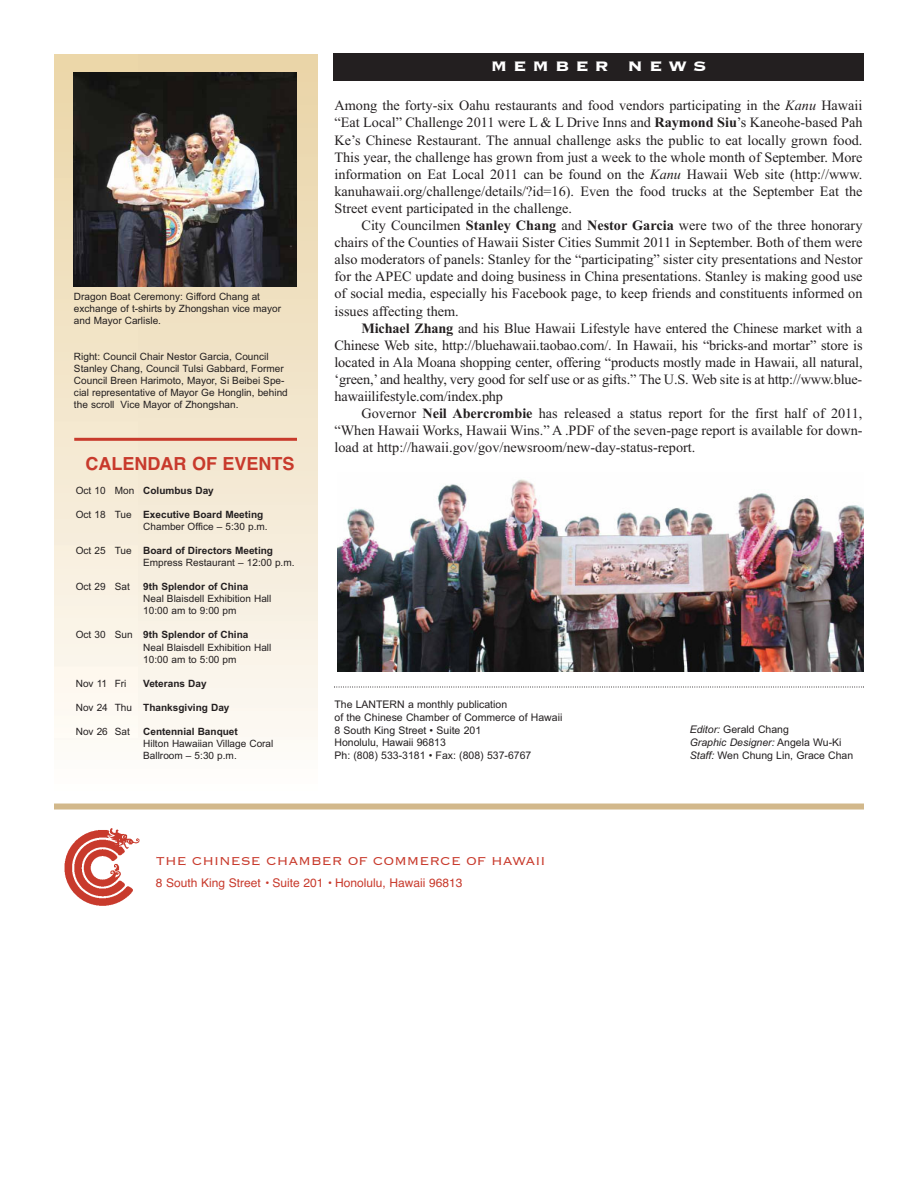
<style>
.page{position:relative;width:918px;height:1188px;background:#fff}
.page>*{position:absolute;margin:0;border:0;box-sizing:border-box;transform-origin:0 0}
.t1{font:700 18px "Helvetica";color:#c83a2c}
.t2{font:700 18px "Copperplate";letter-spacing:.305em;color:#fff;scale:1.1 1}
.t3{font:300 15px "Copperplate";color:#c83a2c}
.t4{font:14.25px/17.1px "Times New Roman";color:#231f20;text-align:justify}
.t5{font:12px "Helvetica";color:#c83a2c}
.t6{font:10.5px/12.6px "Arial";color:#231f20}
.t7{font:10.05px/12px "Arial";color:#231f20}
.t8{font:700 10.05px "Arial";color:#231f20}
.s1{font-weight:400}
.s2{font-weight:700}
.s3{font-style:italic}
</style>
<div class="page">
<div style="left:54px;top:54px;width:263px;height:736px;background:linear-gradient(to bottom,#e7d1a4,#fefcf9)"></div>
<img style="left:54px;top:54px;width:83px;height:683px">
<div style="left:54px;top:804px;width:810px;height:6px;background:#d2b88b"></div>
<img style="left:64px;top:828px;width:76px;height:78px">
<svg style="left:334px;top:686px;width:530px;height:2px"></svg>
<hr style="left:74px;top:438px;width:223px;height:3px;background:#c83a2c">
<img style="left:73px;top:73px;width:224px;height:214px">
<div style="left:333px;top:54px;width:531px;height:27px;background:#231f20"></div>
<img style="left:338px;top:479px;width:526px;height:193px">
<p class="t7" style="left:74px;top:291px;width:209px">Dragon Boat Ceremony: Gifford Chang at exchange of t-shirts by Zhongshan vice mayor and Mayor Carlisle.</p>
<p class="t7" style="left:74px;top:352px;width:215px">Right: Council Chair Nestor Garcia, Council Stanley Chang, Council Tulsi Gabbard, Former Council Breen Harimoto, Mayor, Si Beibei Spe&shy;cial representative of Mayor Ge Honglin, behind the scroll Vice Mayor of Zhongshan.</p>
<p class="t1" style="left:86px;top:457px;width:211px">CALENDAR OF EVENTS</p>
<p class="t8" style="left:76px;top:487px;width:140px"><span class="s1">Oct 10 Mon</span> Columbus Day</p>
<p class="t7" style="left:143px;top:509px;width:126px;text-indent:-67px">Oct 18 Tue <span class="s2">Executive Board Meeting<br></span>Chamber Office – 5:30 p.m.</p>
<p class="t7" style="left:143px;top:546px;width:153px;text-indent:-67px">Oct 25 Tue <span class="s2">Board of Directors Meeting<br></span>Empress Restaurant – 12:00 p.m.</p>
<p class="t7" style="left:76px;top:582px;width:56px">Oct 29 Sat</p>
<p class="t8" style="left:143px;top:583px;width:107px">9th Splendor of China</p>
<p class="t7" style="left:143px;top:594px;width:130px">Neal Blaisdell Exhibition Hall<br>10:00 am to 9:00 pm</p>
<p class="t7" style="left:143px;top:630px;width:130px;text-indent:-67px">Oct 30 Sun <span class="s2">9th Splendor of China<br></span>Neal Blaisdell Exhibition Hall<br>10:00 am to 5:00 pm</p>
<p class="t7" style="left:76px;top:678px;width:52px">Nov 11 Fri</p>
<p class="t8" style="left:143px;top:680px;width:65px">Veterans Day</p>
<p class="t8" style="left:76px;top:704px;width:155px"><span class="s1">Nov 24 Thu</span> Thanksgiving Day</p>
<p class="t7" style="left:76px;top:726px;width:56px">Nov 26 Sat</p>
<p class="t8" style="left:143px;top:728px;width:96px">Centennial Banquet</p>
<p class="t7" style="left:143px;top:738px;width:132px">Hilton Hawaiian Village Coral<br>Ballroom – 5:30 p.m.</p>
<p class="t2" style="left:491px;top:54px;width:198px">MEMBER NEWS</p>
<p class="t4" style="left:334px;top:98px;width:530px">Among the forty-six Oahu restaurants and food vendors participating in the <span class="s3">Kanu</span> Hawaii “Eat Local” Challenge 2011 were L &amp; L Drive Inns and <span class="s2">Raymond Siu</span>’s Kaneohe-based Pah Ke’s Chinese Restaurant. The annual challenge asks the public to eat locally grown food.<br>This year, the challenge has grown from just a week to the whole month of September. More information on Eat Local 2011 can be found on the <span class="s3">Kanu</span> Hawaii Web site (http://www. kanuhawaii.org/challenge/details/?id=16). Even the food trucks at the September Eat the Street event participated in the challenge.</p>
<p class="t4" style="left:335px;top:218px;width:530px;text-indent:27px">City Councilmen <span class="s2">Stanley Chang</span> and <span class="s2">Nestor Garcia</span> were two of the three honorary chairs of the Counties of Hawaii Sister Cities Summit 2011 in September. Both of them were also moderators of panels: Stanley for the “participating” sister city presentations and Nestor for the APEC update and doing business in China presentations. Stanley is making good use of social media, especially his Facebook page, to keep friends and constituents informed on issues affecting them.</p>
<p class="t4" style="left:335px;top:321px;width:530px;text-indent:27px"><span class="s2">Michael Zhang</span> and his Blue Hawaii Lifestyle have entered the Chinese market with a Chinese Web site, http://bluehawaii.taobao.com/. In Hawaii, his “bricks-and mortar” store is located in Ala Moana shopping center, offering “products mostly made in Hawaii, all natural, ‘green,’ and healthy, very good for self use or as gifts.” The U.S. Web site is at http://www.blue&shy;hawaiilifestyle.com/index.php</p>
<p class="t4" style="left:335px;top:406px;width:530px;text-indent:27px">Governor <span class="s2">Neil Abercrombie</span> has released a status report for the first half of 2011, “When Hawaii Works, Hawaii Wins.” A .PDF of the seven-page report is available for down&shy;load at http://hawaii.gov/gov/newsroom/new-day-status-report.</p>
<p class="t6" style="left:335px;top:699px;width:229px">The LANTERN a monthly publication<br>of the Chinese Chamber of Commerce of Hawaii 8 South King Street • Suite 201<br>Honolulu, Hawaii 96813<br>Ph: (808) 533-3181 • Fax: (808) 537-6767</p>
<p class="t6" style="left:690px;top:724px;width:165px"><span class="s3">Editor:</span> Gerald Chang<br><span class="s3">Graphic Designer:</span> Angela Wu-Ki<br><span class="s3">Staff:</span> Wen Chung Lin, Grace Chan</p>
<p class="t3" style="left:156px;top:851px;width:391px">THE CHINESE CHAMBER OF COMMERCE OF HAWAII</p>
<p class="t5" style="left:156px;top:878px;width:308px">8 South King Street • Suite 201 • Honolulu, Hawaii 96813</p>
</div>
